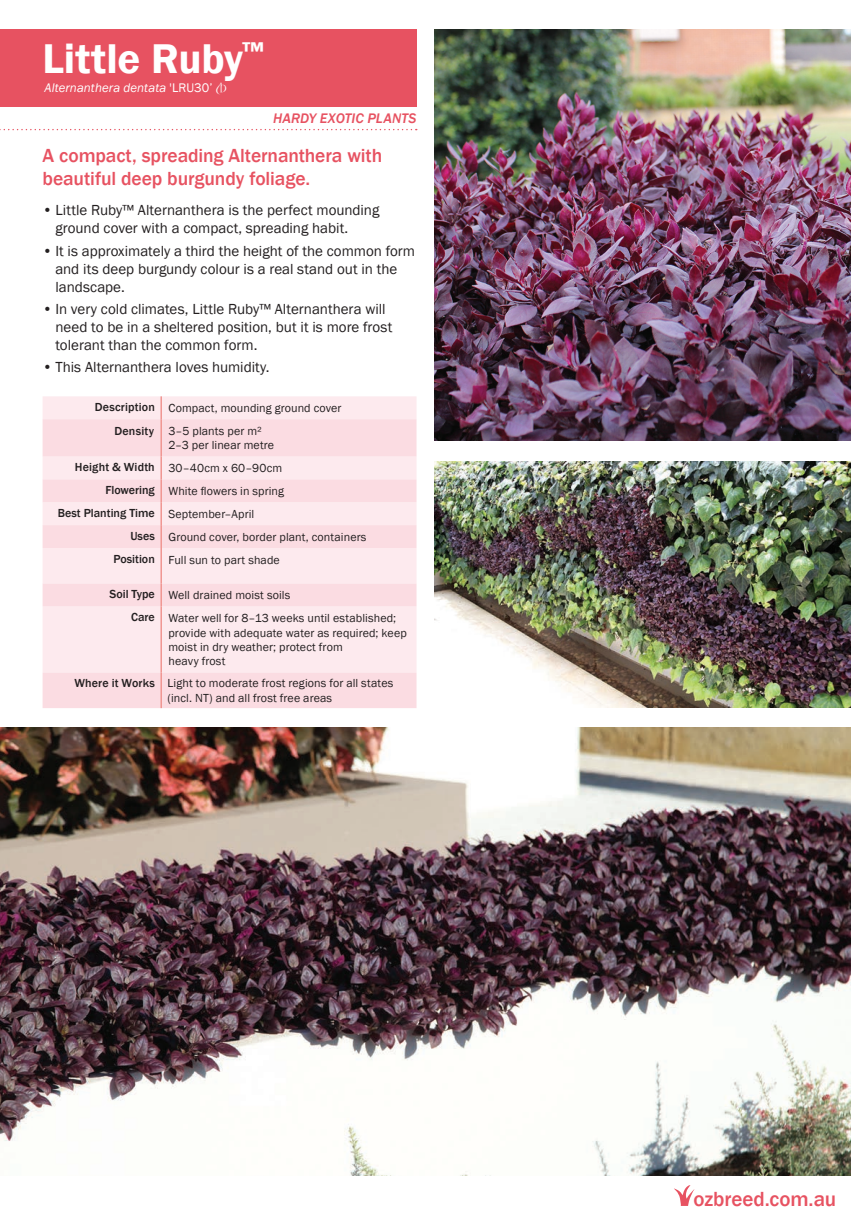
<style>
.page{position:relative;width:851px;height:1221px;background:#fff}
.page>*{position:absolute;margin:0;border:0;box-sizing:border-box;transform-origin:0 0}
.Plant_Heading{font:600 42.75px "Franklin Gothic";letter-spacing:-.005em;color:#fff}
.Plant_Species{font:500 21px "Franklin Gothic";color:#e75261}
.Subheading{font:500 19.5px/23.4px "Franklin Gothic";letter-spacing:-.005em;color:#e75261}
.t1{font:15px/18px "Franklin Gothic";color:#231f20}
.Plant_Species-2{font:italic 500 14.25px "Franklin Gothic";letter-spacing:.005em;color:#e75261}
.Plant_Species-3{font:italic 12.9px "Franklin Gothic";letter-spacing:.005em;color:#fff}
.Table_Right{font:12px/14.4px "Franklin Gothic";letter-spacing:.01em;color:#231f20}
.Table_Bold{font:500 12px "Franklin Gothic";color:#231f20}
.s1{font-style:normal}
.s2{font-family:"PB Rsfont";font-style:normal}
</style>
<div class="page">
<div style="left:0;top:30px;width:416px;height:77px;background:#e75261"></div>
<svg style="left:0;top:129px;width:416px;height:1px"></svg>
<div style="left:43px;top:396px;width:373px;height:23px;background:#fdeaee"></div>
<svg style="left:43px;top:419px;width:373px;height:289px;fill:#fceaed"></svg>
<hr style="left:160px;top:419px;width:2px;height:37px;background:#f09692">
<hr style="left:160px;top:456px;width:2px;height:23px;background:#f09692">
<hr style="left:160px;top:525px;width:2px;height:23px;background:#f09692">
<hr style="left:160px;top:606px;width:2px;height:66px;background:#f09692">
<hr style="left:160px;top:672px;width:2px;height:36px;background:#f09692">
<hr style="left:160px;top:583px;width:2px;height:23px;background:#f09692">
<hr style="left:160px;top:502px;width:2px;height:23px;background:#f09692">
<hr style="left:160px;top:479px;width:2px;height:23px;background:#f09692">
<hr style="left:160px;top:548px;width:2px;height:35px;background:#f09692">
<hr style="left:160px;top:396px;width:2px;height:23px;background:#f09692">
<svg style="left:674px;top:1185px;width:20px;height:20px"></svg>
<img style="left:0;top:727px;width:850px;height:448px">
<img style="left:434px;top:30px;width:416px;height:411px">
<img style="left:434px;top:461px;width:416px;height:247px">
<p class="Plant_Heading" style="left:43px;top:32px;width:223px">Little Ruby<sup>™</sup></p>
<p class="Plant_Species-3" style="left:44px;top:79px;width:184px">Alternanthera dentata <span class="s1">'LRU30’</span> <span class="s2">A</span></p>
<p class="Plant_Species-2" style="left:273px;top:110px;width:145px">HARDY EXOTIC PLANTS</p>
<p class="Subheading" style="left:43px;top:144px;width:341px">A compact, spreading Alternanthera with beautiful deep burgundy foliage.</p>
<p class="t1" style="left:55px;top:202px;width:325px;text-indent:-13px">• Little Ruby™ Alternanthera is the perfect mounding ground cover with a compact, spreading habit.</p>
<p class="t1" style="left:55px;top:242px;width:361px;text-indent:-13px">• It is approximately a third the height of the common form and its deep burgundy colour is a real stand out in the landscape.</p>
<p class="t1" style="left:55px;top:300px;width:338px;text-indent:-13px">• In very cold climates, Little Ruby™ Alternanthera will need to be in a sheltered position, but it is more frost tolerant than the common form.</p>
<p class="t1" style="left:43px;top:358px;width:228px">• This Alternanthera loves humidity.</p>
<p class="Table_Bold" style="left:95px;top:399px;width:61px">Description</p>
<p class="Table_Right" style="left:168px;top:401px;width:175px">Compact, mounding ground cover</p>
<p class="Table_Bold" style="left:114px;top:423px;width:41px">Density</p>
<p class="Table_Right" style="left:168px;top:424px;width:95px">3–5 plants per m²</p>
<p class="Table_Right" style="left:168px;top:438px;width:107px">2–3 per linear metre</p>
<p class="Table_Bold" style="left:75px;top:460px;width:81px">Height &amp; Width</p>
<p class="Table_Right" style="left:168px;top:461px;width:115px">30–40cm x 60–90cm</p>
<p class="Table_Bold" style="left:105px;top:482px;width:51px">Flowering</p>
<p class="Table_Right" style="left:168px;top:484px;width:117px">White flowers in spring</p>
<p class="Table_Bold" style="left:58px;top:505px;width:98px">Best Planting Time</p>
<p class="Table_Right" style="left:168px;top:507px;width:87px">September–April</p>
<p class="Table_Bold" style="left:130px;top:528px;width:26px">Uses</p>
<p class="Table_Right" style="left:168px;top:530px;width:199px">Ground cover, border plant, containers</p>
<p class="Table_Bold" style="left:113px;top:551px;width:43px">Position</p>
<p class="Table_Right" style="left:168px;top:552px;width:113px">Full sun to part shade</p>
<p class="Table_Bold" style="left:109px;top:587px;width:47px">Soil Type</p>
<p class="Table_Right" style="left:168px;top:588px;width:123px">Well drained moist soils</p>
<p class="Table_Bold" style="left:131px;top:609px;width:25px">Care</p>
<p class="Table_Right" style="left:168px;top:611px;width:240px">Water well for 8–13 weeks until established; provide with adequate water as required; keep moist in dry weather; protect from<br>heavy frost</p>
<p class="Table_Bold" style="left:74px;top:676px;width:82px">Where it Works</p>
<p class="Table_Right" style="left:167px;top:676px;width:227px">Light to moderate frost regions for all states (incl. NT) and all frost free areas</p>
<p class="Plant_Species" style="left:693px;top:1185px;width:144px">ozbreed.com.au</p>
</div>
